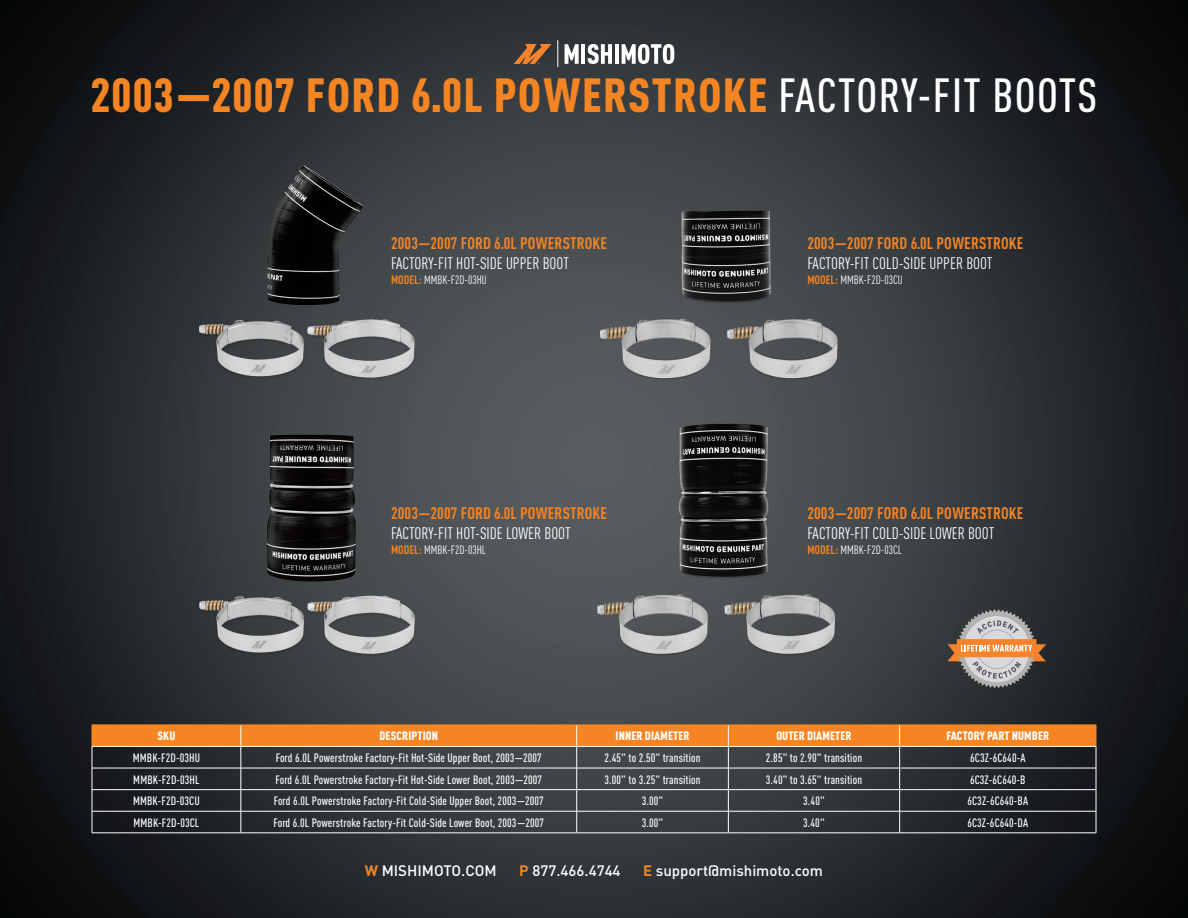
<style>
.page{position:relative;width:1188px;height:918px;background:#fff}
.page>*{position:absolute;margin:0;border:0;box-sizing:border-box;transform-origin:0 0}
.t1{font:900 47.25px "DIN Cond";letter-spacing:.03em;color:#f58423}
.t2{font:16.5px "DIN Cond";color:#fff}
.t3{font:700 16.5px "DIN Cond";letter-spacing:.01em;color:#f58423}
.t4{font:500 15px "DIN";color:#fff}
.t5{font:500 12px "DIN Cond";letter-spacing:.01em;color:#fff}
.t6{font:12px "DIN Cond";color:#fff}
.t7{font:900 12px "DIN Cond";letter-spacing:.01em;color:#fff}
.s1{font-weight:500;color:#fff}
.s2{font-weight:700;color:#f58423}
</style>
<div class="page">
<img style="left:0;top:0;width:1188px;height:918px">
<svg style="left:565px;top:44px;width:14px;height:20px"></svg>
<hr style="left:581px;top:44px;width:4px;height:20px;background:#fff">
<svg style="left:588px;top:44px;width:24px;height:20px"></svg>
<hr style="left:615px;top:44px;width:4px;height:20px;background:#fff">
<svg style="left:622px;top:44px;width:52px;height:20px"></svg>
<svg style="left:558px;top:41px;width:1px;height:26px"></svg>
<svg style="left:514px;top:44px;width:38px;height:21px"></svg>
<svg style="left:947px;top:609px;width:99px;height:79px;background:#948274"></svg>
<hr style="left:92px;top:833px;width:149px;height:1px;background:#fff">
<hr style="left:241px;top:833px;width:336px;height:1px;background:#fff">
<hr style="left:577px;top:833px;width:151px;height:1px;background:#fff">
<hr style="left:728px;top:833px;width:172px;height:1px;background:#fff">
<hr style="left:900px;top:833px;width:196px;height:1px;background:#fff">
<svg style="left:92px;top:725px;width:1005px;height:108px;background:#5d4a3a"></svg>
<hr style="left:92px;top:811px;width:149px;height:1px;background:#fff">
<hr style="left:241px;top:811px;width:336px;height:1px;background:#fff">
<hr style="left:577px;top:811px;width:151px;height:1px;background:#fff">
<hr style="left:728px;top:811px;width:172px;height:1px;background:#fff">
<hr style="left:900px;top:811px;width:196px;height:1px;background:#fff">
<h1 class="t1" style="left:91px;top:66px;width:1008px">2003—2007 FORD 6.0L POWERSTROKE <span class="s1">FACTORY-FIT BOOTS</span></h1>
<h2 class="t3" style="left:391px;top:233px;width:218px">2003—2007 FORD 6.0L POWERSTROKE</h2>
<h2 class="t2" style="left:391px;top:253px;width:180px">FACTORY-FIT HOT-SIDE UPPER BOOT</h2>
<p class="t6" style="left:391px;top:272px;width:97px"><span class="s2">MODEL:</span> MMBK-F2D-03HU</p>
<h2 class="t3" style="left:391px;top:503px;width:218px">2003—2007 FORD 6.0L POWERSTROKE</h2>
<h2 class="t2" style="left:391px;top:524px;width:181px">FACTORY-FIT HOT-SIDE LOWER BOOT</h2>
<p class="t6" style="left:391px;top:543px;width:97px"><span class="s2">MODEL:</span> MMBK-F2D-03HL</p>
<h2 class="t3" style="left:807px;top:233px;width:218px">2003—2007 FORD 6.0L POWERSTROKE</h2>
<h2 class="t2" style="left:807px;top:253px;width:187px">FACTORY-FIT COLD-SIDE UPPER BOOT</h2>
<p class="t6" style="left:807px;top:272px;width:97px"><span class="s2">MODEL:</span> MMBK-F2D-03CU</p>
<h2 class="t3" style="left:807px;top:503px;width:218px">2003—2007 FORD 6.0L POWERSTROKE</h2>
<h2 class="t2" style="left:807px;top:524px;width:188px">FACTORY-FIT COLD-SIDE LOWER BOOT</h2>
<p class="t6" style="left:807px;top:543px;width:96px"><span class="s2">MODEL:</span> MMBK-F2D-03CL</p>
<p class="t7" style="left:157px;top:729px;width:19px">SKU</p>
<p class="t7" style="left:379px;top:729px;width:60px">DESCRIPTION</p>
<p class="t7" style="left:616px;top:729px;width:75px">INNER DIAMETER</p>
<p class="t7" style="left:776px;top:729px;width:77px">OUTER DIAMETER</p>
<p class="t7" style="left:947px;top:729px;width:104px">FACTORY PART NUMBER</p>
<p class="t5" style="left:133px;top:751px;width:69px">MMBK-F2D-03HU</p>
<p class="t5" style="left:276px;top:751px;width:268px">Ford 6.0L Powerstroke Factory-Fit Hot-Side Upper Boot, 2003—2007</p>
<p class="t5" style="left:604px;top:751px;width:98px">2.45" to 2.50" transition</p>
<p class="t5" style="left:766px;top:751px;width:98px">2.85" to 2.90" transition</p>
<p class="t5" style="left:970px;top:751px;width:57px">6C3Z-6C640-A</p>
<p class="t5" style="left:133px;top:772px;width:68px">MMBK-F2D-03HL</p>
<p class="t5" style="left:275px;top:772px;width:268px">Ford 6.0L Powerstroke Factory-Fit Hot-Side Lower Boot, 2003—2007</p>
<p class="t5" style="left:604px;top:772px;width:98px">3.00" to 3.25" transition</p>
<p class="t5" style="left:766px;top:772px;width:98px">3.40" to 3.65" transition</p>
<p class="t5" style="left:970px;top:772px;width:57px">6C3Z-6C640-B</p>
<p class="t5" style="left:133px;top:794px;width:68px">MMBK-F2D-03CU</p>
<p class="t5" style="left:274px;top:794px;width:272px">Ford 6.0L Powerstroke Factory-Fit Cold-Side Upper Boot, 2003—2007</p>
<p class="t5" style="left:642px;top:794px;width:23px">3.00"</p>
<p class="t5" style="left:803px;top:794px;width:23px">3.40"</p>
<p class="t5" style="left:967px;top:794px;width:62px">6C3Z-6C640-BA</p>
<p class="t5" style="left:134px;top:815px;width:67px">MMBK-F2D-03CL</p>
<p class="t5" style="left:273px;top:815px;width:272px">Ford 6.0L Powerstroke Factory-Fit Cold-Side Lower Boot, 2003—2007</p>
<p class="t5" style="left:642px;top:815px;width:23px">3.00"</p>
<p class="t5" style="left:803px;top:815px;width:23px">3.40"</p>
<p class="t5" style="left:967px;top:815px;width:62px">6C3Z-6C640-DA</p>
<p class="t4" style="left:365px;top:861px;width:133px"><span class="s2">W</span> MISHIMOTO.COM</p>
<p class="t4" style="left:519px;top:861px;width:103px"><span class="s2">P</span> 877.466.4744</p>
<p class="t4" style="left:643px;top:861px;width:181px"><span class="s2">E</span> support@mishimoto.com</p>
</div>
